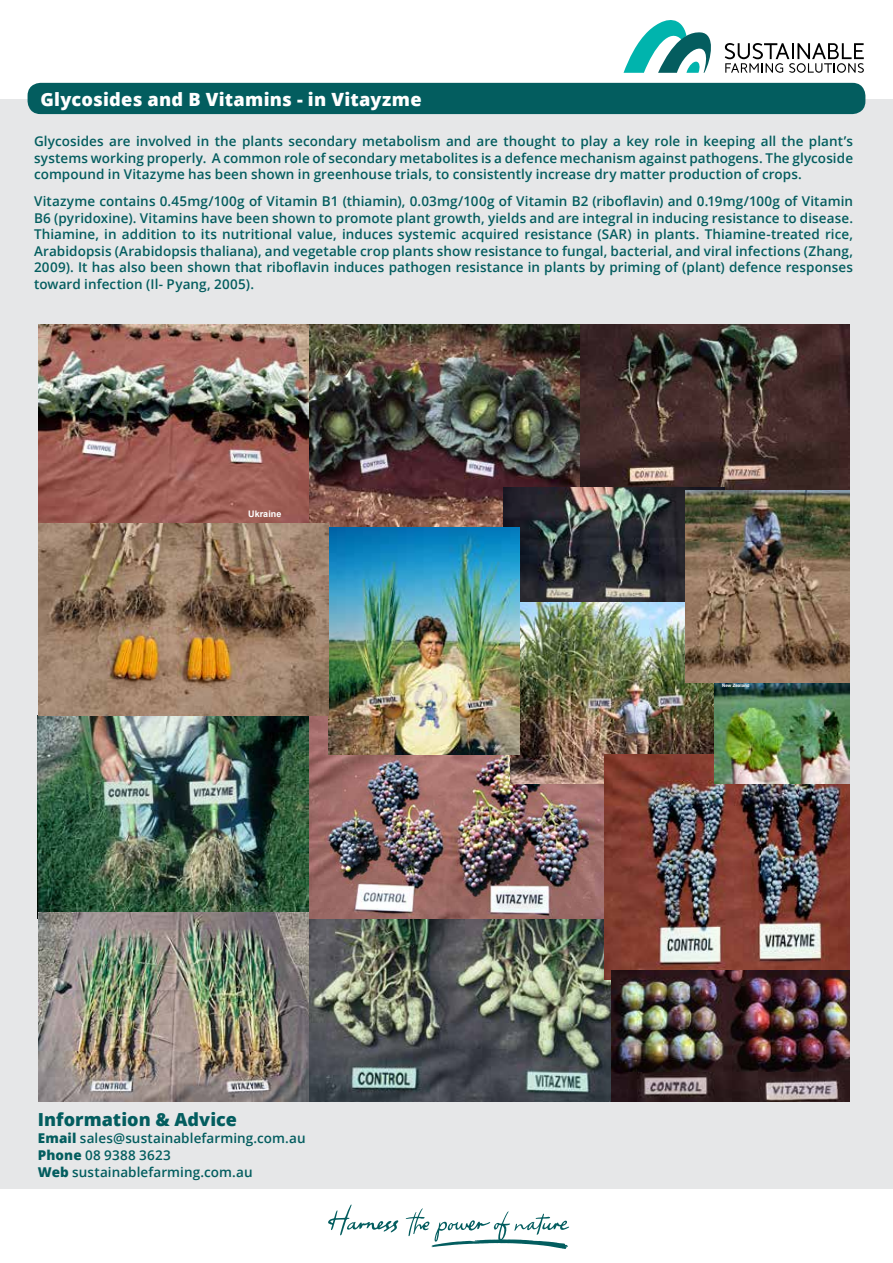
<style>
.page{position:relative;width:893px;height:1263px;background:#fff}
.page>*{position:absolute;margin:0;border:0;box-sizing:border-box;transform-origin:0 0}
.t1{font:800 18.15px "Open Sans";letter-spacing:.01em;color:#fff}
.t2{font:800 18px "Open Sans";color:#035d5f}
.t3{font:600 13.5px/16.5px "Open Sans";letter-spacing:.005em;color:#035d5f;text-align:justify}
.t4{font:700 9px "Arial";color:#fff}
.t5{font:700 4.5px "Arial";letter-spacing:.005em;color:#fff}
.s1{font-weight:800}
</style>
<div class="page">
<div style="left:0;top:99px;width:893px;height:1089px;background:#e6e7e8"></div>
<img style="left:309px;top:715px;width:295px;height:203px">
<svg style="left:725px;top:43px;width:139px;height:30px"></svg>
<svg style="left:624px;top:20px;width:87px;height:53px"></svg>
<svg style="left:328px;top:1204px;width:71px;height:31px"></svg>
<svg style="left:406px;top:1208px;width:163px;height:41px"></svg>
<div style="left:28px;top:83px;width:837px;height:31px;background:#035d5f;border-radius:13px"></div>
<img style="left:579px;top:324px;width:270px;height:166px">
<img style="left:309px;top:325px;width:270px;height:202px">
<img style="left:39px;top:325px;width:270px;height:198px">
<img style="left:38px;top:715px;width:271px;height:203px">
<img style="left:503px;top:488px;width:221px;height:115px">
<img style="left:511px;top:603px;width:203px;height:180px">
<img style="left:328px;top:527px;width:191px;height:227px">
<img style="left:39px;top:913px;width:270px;height:188px">
<img style="left:310px;top:919px;width:301px;height:182px">
<img style="left:604px;top:754px;width:245px;height:226px">
<img style="left:714px;top:682px;width:135px;height:102px">
<img style="left:611px;top:971px;width:238px;height:130px">
<img style="left:39px;top:523px;width:289px;height:192px">
<img style="left:685px;top:490px;width:164px;height:192px">
<h1 class="t1" style="left:40px;top:85px;width:383px">Glycosides and B Vitamins - in Vitayzme</h1>
<p class="t3" style="left:34px;top:133px;width:821px">Glycosides are involved in the plants secondary metabolism and are thought to play a key role in keeping all the plant’s systems working properly. A common role of secondary metabolites is a defence mechanism against pathogens. The glycoside compound in Vitazyme has been shown in greenhouse trials, to consistently increase dry matter production of crops.</p>
<p class="t3" style="left:34px;top:193px;width:821px">Vitazyme contains 0.45mg/100g of Vitamin B1 (thiamin), 0.03mg/100g of Vitamin B2 (riboflavin) and 0.19mg/100g of Vitamin B6 (pyridoxine). Vitamins have been shown to promote plant growth, yields and are integral in inducing resistance to disease.<br>Thiamine, in addition to its nutritional value, induces systemic acquired resistance (SAR) in plants. Thiamine-treated rice, Arabidopsis (Arabidopsis thaliana), and vegetable crop plants show resistance to fungal, bacterial, and viral infections (Zhang, 2009). It has also been shown that riboflavin induces pathogen resistance in plants by priming of (plant) defence responses toward infection (Il- Pyang, 2005).</p>
<p class="t4" style="left:248px;top:507px;width:35px">Ukraine</p>
<h2 class="t2" style="left:38px;top:1106px;width:201px">Information &amp; Advice</h2>
<p class="t3" style="left:38px;top:1129px;width:269px;text-align:left"><span class="s1">Email</span> sales@sustainablefarming.com.au<br><span class="s1">Phone</span> 08 9388 3623<br><span class="s1">Web</span> sustainablefarming.com.au</p>
<p class="t5" style="left:722px;top:683px;width:29px">New Zealand</p>
</div>
